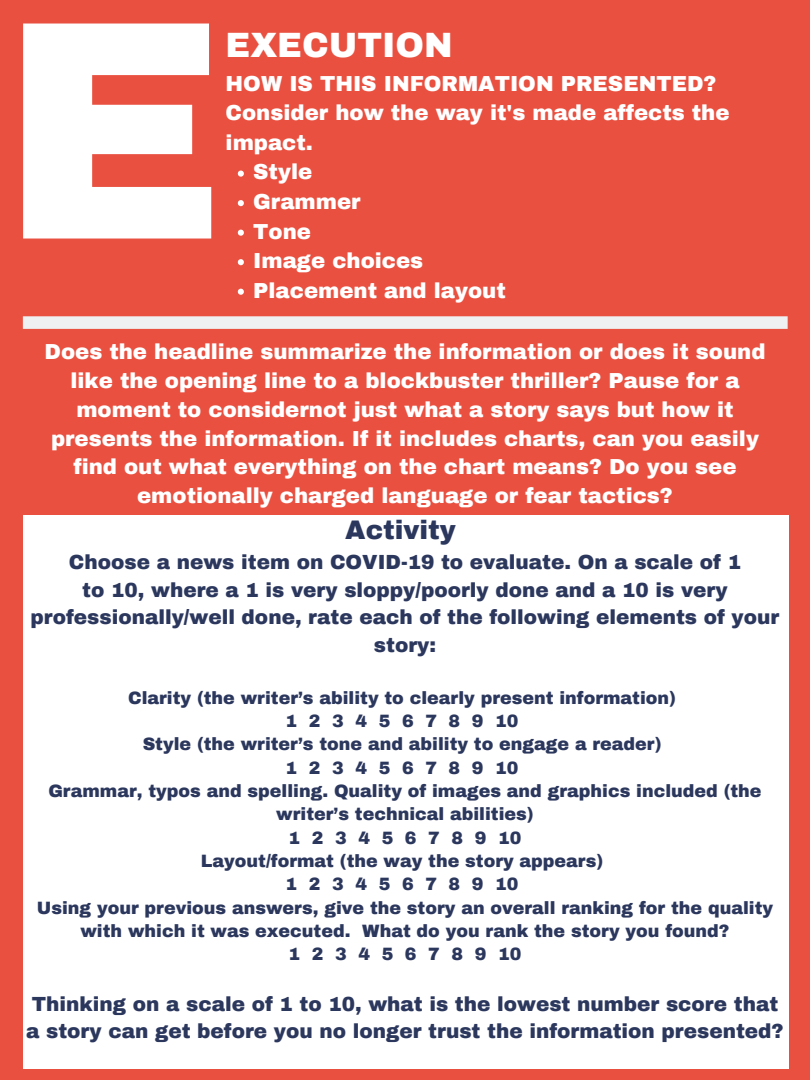
<style>
.page{position:relative;width:810px;height:1080px;background:#e95040}
.page>*{position:absolute;margin:0;border:0;box-sizing:border-box;transform-origin:0 0}
.t1{font:900 312.5px "Archivo";color:#fff}
.t2{font:900 34.38px "Archivo";color:#fff}
.t3{font:900 26.25px "Archivo";color:#2b375d}
.t4{font:900 21.25px/29.5px "Archivo";color:#fff}
.t5{font:900 20px/27.4px "Archivo";color:#2b375d;text-align:center}
.t6{font:900 17.5px/23.3px "Archivo";color:#2b375d;text-align:center}
</style>
<div class="page">
<svg style="left:238px;top:171px;width:6px;height:6px"></svg>
<svg style="left:238px;top:200px;width:6px;height:6px"></svg>
<svg style="left:238px;top:230px;width:6px;height:6px"></svg>
<svg style="left:238px;top:259px;width:6px;height:6px"></svg>
<svg style="left:238px;top:289px;width:6px;height:6px"></svg>
<svg style="left:23px;top:316px;width:765px;height:13px;background:#eeeaec"></svg>
<div style="left:23px;top:516px;width:766px;height:553px;background:#fff"></div>
<h1 class="t1" style="left:0;top:-36px;width:227px">E</h1>
<h2 class="t2" style="left:226px;top:26px;width:229px">EXECUTION</h2>
<p class="t4" style="left:226px;top:69px;width:506px">HOW IS THIS INFORMATION PRESENTED?<br>Consider how the way it's made affects the impact.</p>
<p class="t4" style="left:253px;top:158px;width:254px">Style<br>Grammer<br>Tone<br>Image choices<br>Placement and layout</p>
<p class="t4" style="left:44px;top:338px;width:723px;line-height:28.8px;text-align:center">Does the headline summarize the information or does it sound like the opening line to a blockbuster thriller? Pause for a moment to considernot just what a story says but how it presents the information. If it includes charts, can you easily find out what everything on the chart means? Do you see emotionally charged language or fear tactics?</p>
<p class="t3" style="left:345px;top:516px;width:112px">Activity</p>
<p class="t5" style="left:31px;top:549px;width:750px">Choose a news item on COVID-19 to evaluate. On a scale of 1<br>to 10, where a 1 is very sloppy/poorly done and a 10 is very professionally/well done, rate each of the following elements of your story:</p>
<p class="t6" style="left:37px;top:686px;width:738px">Clarity (the writer’s ability to clearly present information)<br>12345678910<br>Style (the writer’s tone and ability to engage a reader)<br>12345678910<br>Grammar, typos and spelling. Quality of images and graphics included (the writer’s technical abilities)<br>12345678910<br>Layout/format (the way the story appears)<br>12345678910<br>Using your previous answers, give the story an overall ranking for the quality with which it was executed. What do you rank the story you found?<br>12345678910</p>
<p class="t5" style="left:26px;top:991px;width:759px;text-align:left">Thinking on a scale of 1 to 10, what is the lowest number score that a story can get before you no longer trust the information presented?</p>
</div>
